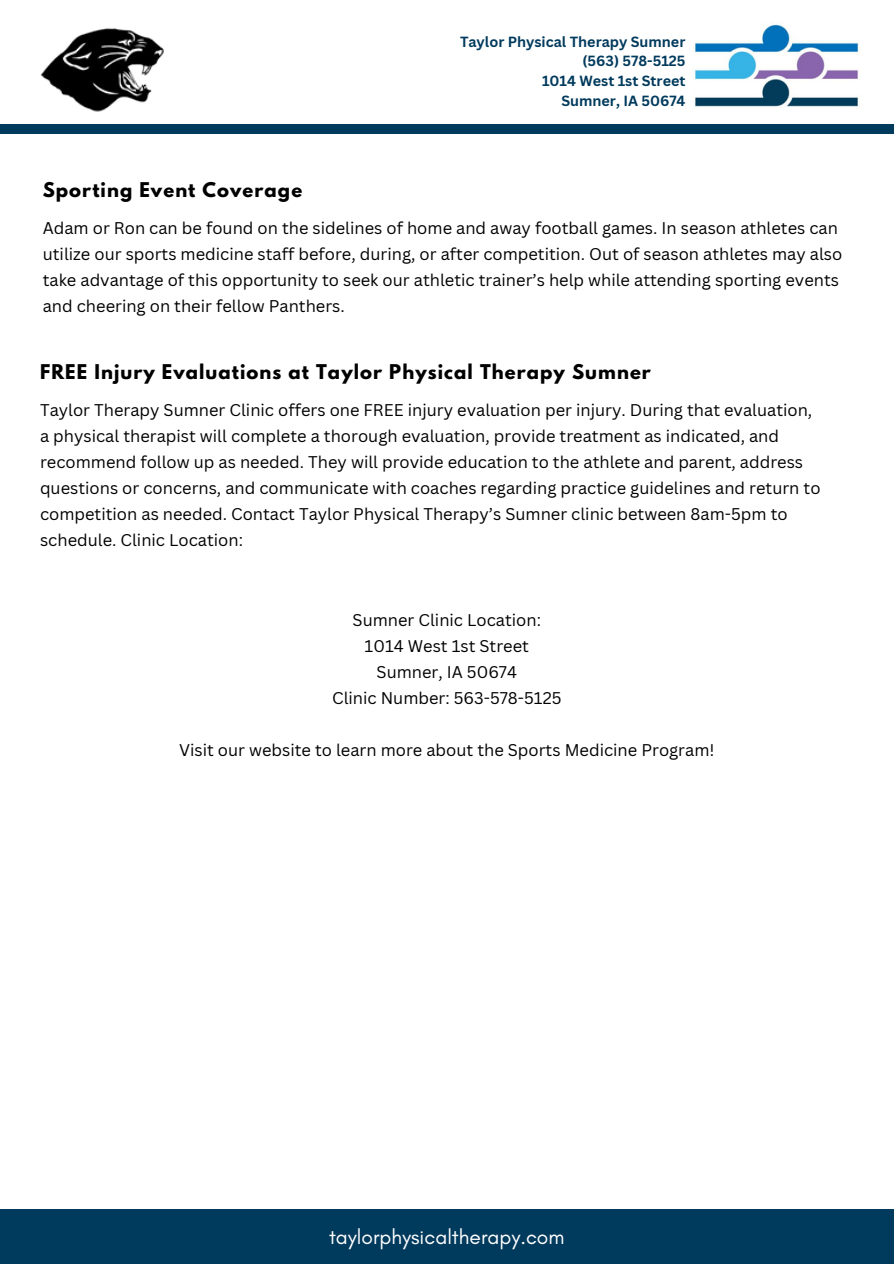
<style>
.page{position:relative;width:894px;height:1264px;background:#fff}
.page>*{position:absolute;margin:0;border:0;box-sizing:border-box;transform-origin:0 0}
.t1{font:21px "Glacial Indifference";color:#fff}
.t2{font:700 18px "League Spartan";letter-spacing:.06em;color:#000}
.t3{font:16.5px/25.8px "Canva Sans";color:#000}
.t4{font:700 14.4px "Canva Sans";color:#003a5d}
</style>
<div class="page">
<img style="left:695px;top:23px;width:164px;height:84px">
<div style="left:0;top:125px;width:893px;height:9px;background:#003a5d"></div>
<div style="left:0;top:1209px;width:893px;height:54px;background:#003a5d"></div>
<img style="left:40px;top:28px;width:124px;height:84px">
<p class="t2" style="left:43px;top:181px;width:261px">Sporting Event Coverage</p>
<h3 class="t4" style="left:460px;top:31px;width:227px">Taylor Physical Therapy Sumner</h3>
<h3 class="t4" style="left:582px;top:51px;width:104px">(563) 578-5125</h3>
<h3 class="t4" style="left:542px;top:71px;width:145px">1014 West 1st Street</h3>
<h1 class="t4" style="left:561px;top:91px;width:126px">Sumner, IA 50674</h1>
<h3 class="t3" style="left:43px;top:215px;width:800px">Adam or Ron can be found on the sidelines of home and away football games. In season athletes can utilize our sports medicine staff before, during, or after competition. Out of season athletes may also take advantage of this opportunity to seek our athletic trainer’s help while attending sporting events and cheering on their fellow Panthers.</h3>
<p class="t2" style="left:40px;top:363px;width:612px">FREE Injury Evaluations at Taylor Physical Therapy Sumner</p>
<p class="t3" style="left:40px;top:397px;width:781px">Taylor Therapy Sumner Clinic offers one FREE injury evaluation per injury. During that evaluation, a physical therapist will complete a thorough evaluation, provide treatment as indicated, and recommend follow up as needed. They will provide education to the athlete and parent, address questions or concerns, and communicate with coaches regarding practice guidelines and return to competition as needed. Contact Taylor Physical Therapy’s Sumner clinic between 8am-5pm to schedule. Clinic Location:</p>
<p class="t3" style="left:332px;top:607px;width:231px;text-align:center">Sumner Clinic Location:<br>1014 West 1st Street<br>Sumner, IA 50674<br>Clinic Number: 563-578-5125</p>
<p class="t3" style="left:179px;top:736px;width:537px">Visit our website to learn more about the Sports Medicine Program!</p>
<p class="t1" style="left:329px;top:1224px;width:237px">taylorphysicaltherapy.com</p>
</div>
